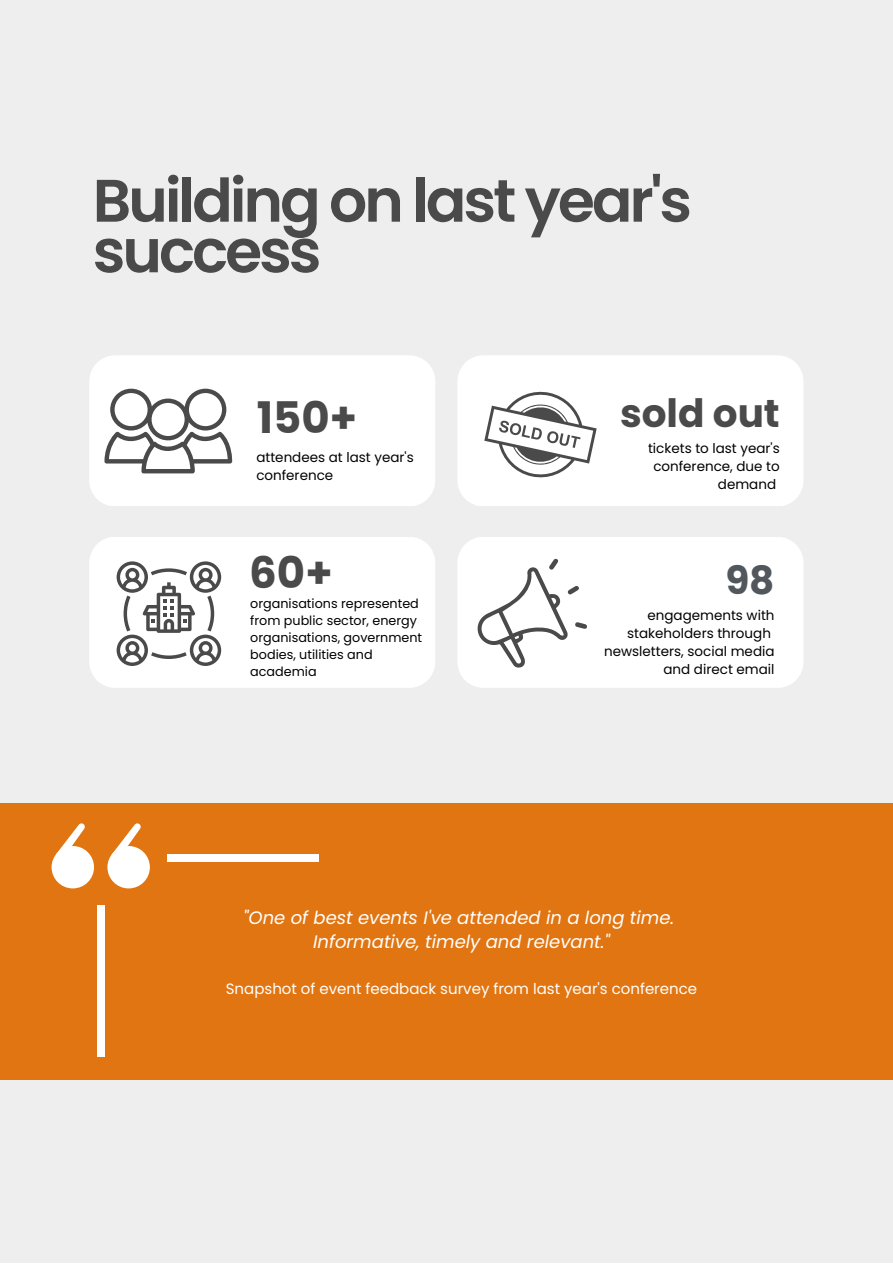
<style>
.page{position:relative;width:893px;height:1264px;background:#fff}
.page>*{position:absolute;margin:0;border:0;box-sizing:border-box;transform-origin:0 0}
.t1{font:600 59.85px/50.6px "Poppins";letter-spacing:-.05em;color:#4b4a4a}
.t2{font:700 43.5px "Poppins";color:#4b4a4a}
.t3{font:700 39px "Poppins";color:#4b4a4a}
.t4{font:700 39px "Poppins";color:#52575d}
.t5{font:italic 18px/24.8px "Poppins";color:#fff;text-align:center}
.t6{font:15px "Poppins";color:#fff}
.t7{font:13.5px/18px "Poppins";color:#000;text-align:right}
.t8{font:12.75px/17px "Poppins";color:#000}
</style>
<div class="page">
<div style="left:0;top:0;width:892px;height:1262px;background:#eee"></div>
<div style="left:0;top:803px;width:892px;height:276px;background:#e17511"></div>
<div style="left:89px;top:355px;width:346px;height:151px;background:#fff"></div>
<div style="left:458px;top:355px;width:345px;height:151px;background:#fff"></div>
<div style="left:89px;top:537px;width:346px;height:150px;background:#fff"></div>
<div style="left:458px;top:537px;width:345px;height:150px;background:#fff"></div>
<svg style="left:104px;top:388px;width:128px;height:85px;background:#ccc"></svg>
<svg style="left:484px;top:392px;width:112px;height:85px;background:#d2d2d2"></svg>
<svg style="left:117px;top:561px;width:104px;height:105px;background:#c6c6c6"></svg>
<svg style="left:475px;top:559px;width:112px;height:108px;background:#e6e6e6"></svg>
<div style="left:107px;top:846px;width:43px;height:42px;background:#fff;border-radius:50%"></div>
<svg style="left:112px;top:823px;width:30px;height:31px"></svg>
<div style="left:52px;top:846px;width:42px;height:42px;background:#fff;border-radius:50%"></div>
<svg style="left:56px;top:823px;width:30px;height:31px"></svg>
<div style="left:97px;top:905px;width:8px;height:152px;background:#fff"></div>
<div style="left:167px;top:853px;width:152px;height:8px;background:#fff"></div>
<h1 class="t1" style="left:93px;top:175px;width:600px">Building on last year's success</h1>
<h2 class="t2" style="left:257px;top:387px;width:102px">150+</h2>
<p class="t7" style="left:256px;top:448px;width:159px;text-align:left">attendees at last year's conference</p>
<h2 class="t2" style="left:249px;top:542px;width:85px">60+</h2>
<p class="t8" style="left:250px;top:595px;width:173px">organisations represented from public sector, energy organisations, government bodies, utilities and academia</p>
<h3 class="t3" style="left:620px;top:386px;width:161px">sold out</h3>
<p class="t7" style="left:648px;top:439px;width:133px">tickets to last year's conference, due to demand</p>
<h3 class="t4" style="left:725px;top:553px;width:51px">98</h3>
<p class="t7" style="left:604px;top:606px;width:172px">engagements with stakeholders through newsletters, social media and direct email</p>
<h3 class="t5" style="left:243px;top:904px;width:432px">"One of best events I've attended in a long time.<br>Informative, timely and relevant."</h3>
<p class="t6" style="left:226px;top:978px;width:473px">Snapshot of event feedback survey from last year's conference</p>
</div>
